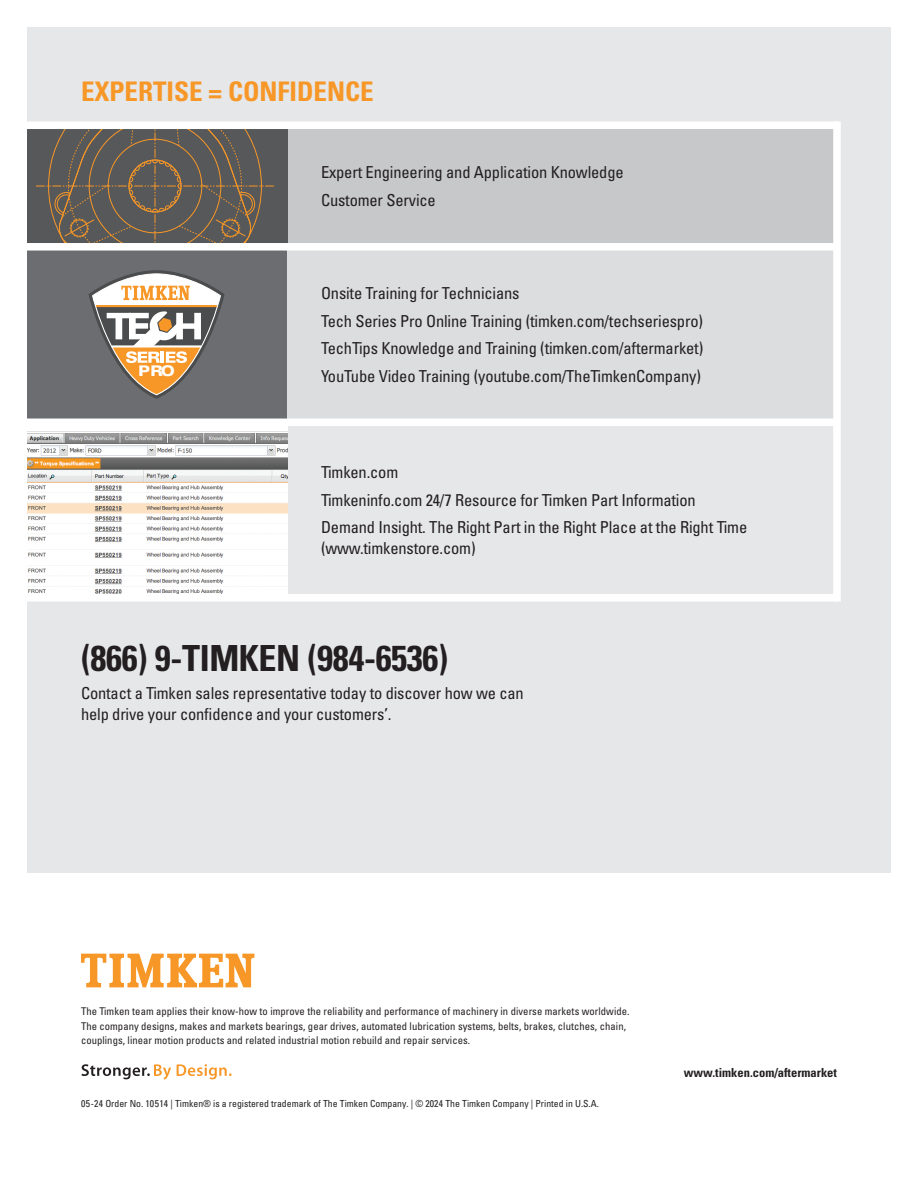
<style>
.page{position:relative;width:918px;height:1188px;background:#fff}
.page>*{position:absolute;margin:0;border:0;box-sizing:border-box;transform-origin:0 0}
.Body_Copy{font:700 condensed 36px "Univers LT Std";letter-spacing:-.01em;color:#231f20}
.New_Body_Copy{font:700 condensed 27px "Univers LT Std";color:#f79727}
.Body_Copy-2{font:condensed 16.5px/21px "Univers LT Std";letter-spacing:-.01em;color:#231f20}
.t1{font:900 expanded 14.7px "Univers LT Std";color:#fff}
.t2{font:700 condensed 12.45px "Univers LT Std";color:#231f20}
.t3{font:condensed 10.65px/14.2px "Univers LT Std";letter-spacing:.005em;color:#231f20}
.t4{font:condensed 9.75px "Univers LT Std";color:#231f20}
</style>
<div class="page">
<svg style="left:81px;top:954px;width:173px;height:33px"></svg>
<svg style="left:81px;top:1064px;width:151px;height:16px"></svg>
<div style="left:27px;top:27px;width:864px;height:846px;background:#e6e7e9"></div>
<div style="left:27px;top:125px;width:810px;height:122px;background:#c7c8ca"></div>
<div style="left:27px;top:247px;width:810px;height:175px;background:#dcdddf"></div>
<div style="left:27px;top:125px;width:260px;height:122px;background:#57585a"></div>
<svg style="left:36px;top:129px;width:238px;height:114px"></svg>
<div style="left:27px;top:247px;width:260px;height:175px;background:#6c6d70"></div>
<svg style="left:88px;top:270px;width:137px;height:129px"></svg>
<img style="left:27px;top:426px;width:260px;height:168px">
<div style="left:27px;top:122px;width:810px;height:7px;background:#fff"></div>
<div style="left:833px;top:122px;width:8px;height:480px;background:#fff"></div>
<div style="left:27px;top:243px;width:810px;height:8px;background:#fff"></div>
<div style="left:27px;top:419px;width:810px;height:7px;background:#fff"></div>
<div style="left:27px;top:594px;width:810px;height:8px;background:#fff"></div>
<p class="New_Body_Copy" style="left:81px;top:74px;width:294px">EXPERTISE = CONFIDENCE</p>
<p class="t1" style="left:138px;top:362px;width:38px">PRO</p>
<p class="Body_Copy-2" style="left:321px;top:162px;width:304px">Expert Engineering and Application Knowledge</p>
<p class="Body_Copy-2" style="left:321px;top:189px;width:116px">Customer Service</p>
<p class="Body_Copy-2" style="left:321px;top:282px;width:200px">Onsite Training for Technicians</p>
<p class="Body_Copy-2" style="left:321px;top:310px;width:384px">Tech Series Pro Online Training (timken.com/techseriespro)</p>
<p class="Body_Copy-2" style="left:321px;top:338px;width:384px">TechTips Knowledge and Training (timken.com/aftermarket)</p>
<p class="Body_Copy-2" style="left:321px;top:366px;width:381px">YouTube Video Training (youtube.com/TheTimkenCompany)</p>
<p class="Body_Copy-2" style="left:321px;top:461px;width:79px">Timken.com</p>
<p class="Body_Copy-2" style="left:321px;top:489px;width:376px">Timkeninfo.com 24/7 Resource for Timken Part Information</p>
<p class="Body_Copy-2" style="left:321px;top:517px;width:428px">Demand Insight. The Right Part in the Right Place at the Right Time (www.timkenstore.com)</p>
<p class="Body_Copy" style="left:81px;top:637px;width:369px">(866) 9-TIMKEN (984-6536)</p>
<p class="Body_Copy-2" style="left:81px;top:683px;width:444px">Contact a Timken sales representative today to discover how we can help drive your confidence and your customers’.</p>
<p class="t3" style="left:81px;top:1004px;width:550px">The Timken team applies their know-how to improve the reliability and performance of machinery in diverse markets worldwide.<br>The company designs, makes and markets bearings, gear drives, automated lubrication systems, belts, brakes, clutches, chain, couplings, linear motion products and related industrial motion rebuild and repair services.</p>
<p class="t4" style="left:81px;top:1097px;width:519px">05-24 Order No. 10514 | Timken® is a registered trademark of The Timken Company. | © 2024 The Timken Company | Printed in U.S.A.</p>
<p class="t2" style="left:684px;top:1065px;width:155px">www.timken.com/aftermarket</p>
</div>
